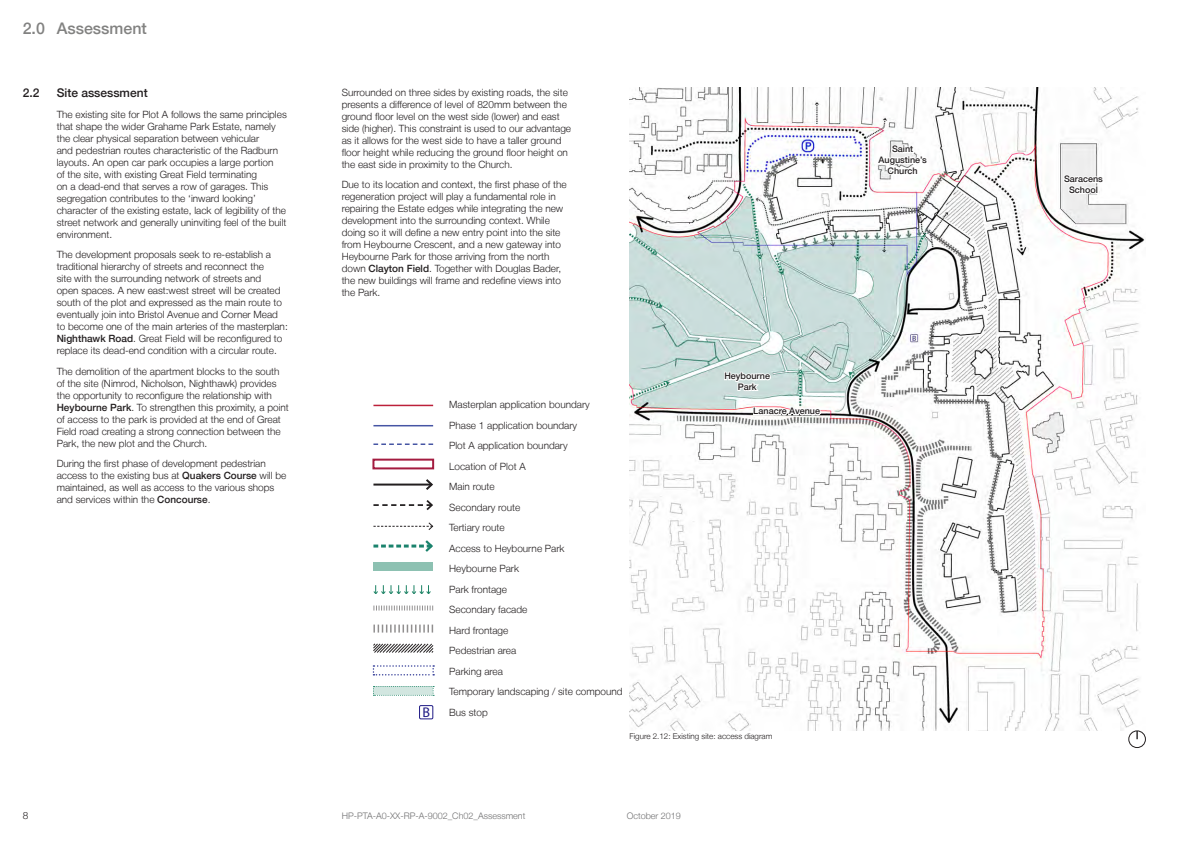
<style>
.page{position:relative;width:1191px;height:842px;background:#fff}
.page>*{position:absolute;margin:0;border:0;box-sizing:border-box;transform-origin:0 0}
.t1{font:500 16px "Helvetica Neue LT";color:#828281}
.t2{font:14.1px "Myriad Pro";color:#1f1a85}
.t3{font:500 12px "Helvetica Neue LT";color:#231f20}
.PT-B-Body-indent{font:300 10px/12px "Helvetica Neue LT";color:#231f20}
.PT-B-Body-indent-num{font:300 10px "Helvetica Neue LT";color:#231f20}
.PT-B-Image-label{font:500 9px/10.8px "Helvetica Neue LT";color:#231f20;text-align:center}
.t4{font:300 9px "Helvetica Neue LT";color:#717172}
.t5{font:300 8px "Helvetica Neue LT";color:#231f20}
.s1{font-weight:500}
</style>
<div class="page">
<img style="left:629px;top:88px;width:516px;height:643px">
<div style="left:1128px;top:731px;width:17px;height:17px;border:1px solid #231f20;border-radius:50%"></div>
<svg style="left:373px;top:443px;width:60px;height:2px"></svg>
<hr style="left:373px;top:425px;width:60px;height:1px;background:#4655a4">
<hr style="left:373px;top:405px;width:60px;height:1px;background:#bc203a">
<hr style="left:373px;top:484px;width:59px;height:2px;background:#231f20">
<svg style="left:424px;top:479px;width:9px;height:11px"></svg>
<svg style="left:373px;top:500px;width:60px;height:10px"></svg>
<svg style="left:373px;top:540px;width:60px;height:12px"></svg>
<svg style="left:373px;top:605px;width:60px;height:5px"></svg>
<svg style="left:373px;top:625px;width:60px;height:8px"></svg>
<svg style="left:373px;top:522px;width:61px;height:8px"></svg>
<div style="left:373px;top:562px;width:60px;height:9px;background:#8dc1b2"></div>
<svg style="left:373px;top:665px;width:61px;height:10px"></svg>
<div style="left:372px;top:459px;width:62px;height:10px;border:2px solid #a41c40"></div>
<svg style="left:373px;top:686px;width:61px;height:10px"></svg>
<svg style="left:373px;top:585px;width:58px;height:9px"></svg>
<svg style="left:373px;top:643px;width:60px;height:10px"></svg>
<div style="left:419px;top:705px;width:14px;height:14px;border:1px solid #1f1a85"></div>
<div style="left:373px;top:686px;width:60px;height:9px;background:#d2e6e0"></div>
<svg style="left:876px;top:143px;width:53px;height:34px"></svg>
<svg style="left:1061px;top:173px;width:44px;height:23px"></svg>
<svg style="left:723px;top:370px;width:99px;height:56px"></svg>
<h1 class="t1" style="left:23px;top:19px;width:126px">2.0 Assessment</h1>
<p class="t3" style="left:23px;top:86px;width:18px">2.2</p>
<p class="t3" style="left:57px;top:86px;width:92px">Site assessment</p>
<p class="PT-B-Body-indent" style="left:57px;top:108px;width:232px">The existing site for Plot A follows the same principles that shape the wider Grahame Park Estate, namely the clear physical separation between vehicular<br>and pedestrian routes characteristic of the Radburn layouts. An open car park occupies a large portion<br>of the site, with existing Great Field terminating<br>on a dead-end that serves a row of garages. This segregation contributes to the ‘inward looking’ character of the existing estate, lack of legibility of the street network and generally uninviting feel of the built environment.</p>
<p class="PT-B-Body-indent" style="left:57px;top:248px;width:232px">The development proposals seek to re-establish a traditional hierarchy of streets and reconnect the<br>site with the surrounding network of streets and<br>open spaces. A new east:west street will be created south of the plot and expressed as the main route to eventually join into Bristol Avenue and Corner Mead to become one of the main arteries of the masterplan:<br><span class="s1">Nighthawk Road</span>. Great Field will be reconfigured to replace its dead-end condition with a circular route.</p>
<p class="PT-B-Body-indent" style="left:57px;top:365px;width:234px">The demolition of the apartment blocks to the south of the site (Nimrod, Nicholson, Nighthawk) provides the opportunity to reconfigure the relationship with <span class="s1">Heybourne Park</span>. To strengthen this proximity, a point of access to the park is provided at the end of Great Field road creating a strong connection between the Park, the new plot and the Church.</p>
<p class="PT-B-Body-indent" style="left:57px;top:457px;width:231px">During the first phase of development pedestrian access to the existing bus at <span class="s1">Quakers Course</span> will be maintained, as well as access to the various shops and services within the <span class="s1">Concourse</span>.</p>
<p class="PT-B-Body-indent" style="left:23px;top:809px;width:7px">8</p>
<p class="PT-B-Body-indent" style="left:342px;top:86px;width:231px">Surrounded on three sides by existing roads, the site presents a difference of level of 820mm between the ground floor level on the west side (lower) and east side (higher). This constraint is used to our advantage as it allows for the west side to have a taller ground floor height while reducing the ground floor height on the east side in proximity to the Church.</p>
<p class="PT-B-Body-indent" style="left:342px;top:178px;width:226px">Due to its location and context, the first phase of the regeneration project will play a fundamental role in repairing the Estate edges while integrating the new development into the surrounding context. While doing so it will define a new entry point into the site from Heybourne Crescent, and a new gateway into Heybourne Park for those arriving from the north down <span class="s1">Clayton Field</span>. Together with Douglas Bader, the new buildings will frame and redefine views into the Park.</p>
<h2 class="t2" style="left:422px;top:704px;width:9px">B</h2>
<p class="PT-B-Body-indent-num" style="left:449px;top:399px;width:142px">Masterplan application boundary</p>
<p class="PT-B-Body-indent-num" style="left:449px;top:419px;width:129px">Phase 1 application boundary</p>
<p class="PT-B-Body-indent-num" style="left:449px;top:440px;width:120px">Plot A application boundary</p>
<p class="PT-B-Body-indent-num" style="left:449px;top:460px;width:78px">Location of Plot A</p>
<p class="PT-B-Body-indent-num" style="left:449px;top:481px;width:47px">Main route</p>
<p class="PT-B-Body-indent-num" style="left:449px;top:501px;width:73px">Secondary route</p>
<p class="PT-B-Body-indent-num" style="left:449px;top:522px;width:57px">Tertiary route</p>
<p class="PT-B-Body-indent-num" style="left:449px;top:542px;width:117px">Access to Heybourne Park</p>
<p class="PT-B-Body-indent-num" style="left:449px;top:563px;width:71px">Heybourne Park</p>
<p class="PT-B-Body-indent-num" style="left:449px;top:583px;width:59px">Park frontage</p>
<p class="PT-B-Body-indent-num" style="left:449px;top:604px;width:80px">Secondary facade</p>
<p class="PT-B-Body-indent-num" style="left:449px;top:624px;width:61px">Hard frontage</p>
<p class="PT-B-Body-indent-num" style="left:449px;top:645px;width:69px">Pedestrian area</p>
<p class="PT-B-Body-indent-num" style="left:449px;top:665px;width:55px">Parking area</p>
<p class="PT-B-Body-indent-num" style="left:449px;top:686px;width:175px">Temporary landscaping / site compound</p>
<p class="PT-B-Body-indent-num" style="left:449px;top:706px;width:40px">Bus stop</p>
<p class="PT-B-Image-label" style="left:724px;top:370px;width:47px">Heybourne<br>Park</p>
<p class="PT-B-Image-label" style="left:753px;top:406px;width:68px">Lanacre Avenue</p>
<p class="t5" style="left:629px;top:731px;width:144px">Figure 2.12: Existing site: access diagram</p>
<p class="t4" style="left:342px;top:811px;width:185px">HP-PTA-A0-XX-RP-A-9002_Ch02_Assessment</p>
<p class="t4" style="left:626px;top:811px;width:56px">October 2019</p>
<p class="PT-B-Image-label" style="left:878px;top:144px;width:50px">Saint<br>Augustine’s<br>Church</p>
<p class="PT-B-Image-label" style="left:1064px;top:173px;width:40px">Saracens<br>School</p>
</div>
